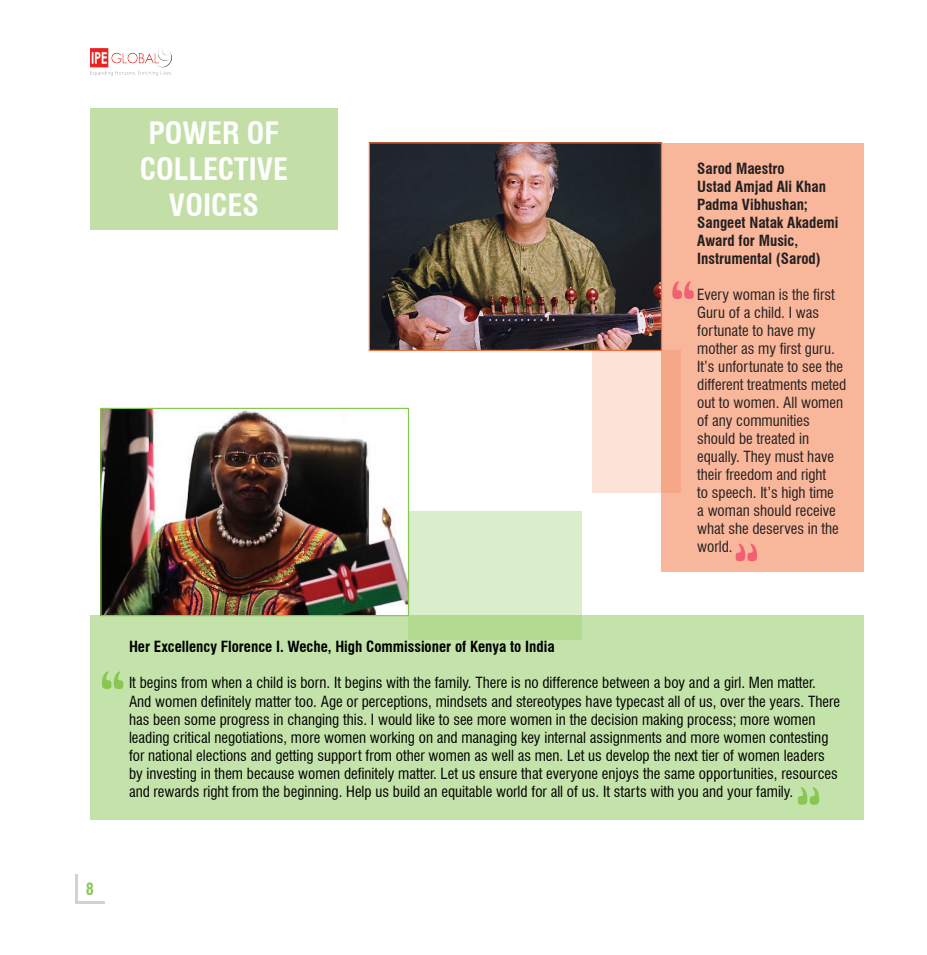
<style>
.page{position:relative;width:927px;height:955px;background:#fff}
.page>*{position:absolute;margin:0;border:0;box-sizing:border-box;transform-origin:0 0}
.t1{font:90px "Aladin";color:#f06173}
.t2{font:90px "Aladin";color:#89c755}
.t3{font:700 condensed 30px/36px "Swiss 721 BT";color:#fff;text-align:center}
.t4{font:700 condensed 16.25px "Swiss 721 BT";color:#89c755}
.t5{font:condensed 15px/18px "Swiss 721 BT";color:#000}
.t6{font:condensed 15px/18px "Swiss 721 BT";color:#231f20}
.t7{font:700 condensed 15px/18px "Swiss 721 BT";color:#231f20}
.t8{font:700 condensed 15px "Swiss 721 BT";color:#000}
</style>
<div class="page">
<img style="left:91px;top:49px;width:80px;height:26px">
<hr style="left:75px;top:900px;width:30px;height:3px;background:#d1d2d4">
<hr style="left:75px;top:874px;width:3px;height:29px;background:#d1d2d4">
<div style="left:662px;top:143px;width:202px;height:428px;background:#f8b69b"></div>
<svg style="left:593px;top:350px;width:88px;height:143px;background:#fad4c4"></svg>
<div style="left:90px;top:108px;width:248px;height:122px;background:#c3dfa7"></div>
<div style="left:90px;top:615px;width:774px;height:204px;background:#c4e3aa"></div>
<svg style="left:409px;top:511px;width:173px;height:128px;background:#d3eac0"></svg>
<img style="left:102px;top:409px;width:305px;height:205px">
<div style="left:100px;top:407px;width:309px;height:209px;border:1px solid #89c755"></div>
<img style="left:371px;top:144px;width:289px;height:205px">
<div style="left:369px;top:142px;width:293px;height:209px;border:1px solid #f26d38"></div>
<p class="t4" style="left:86px;top:878px;width:10px">8</p>
<h2 class="t3" style="left:140px;top:115px;width:150px">POWER OF<br>COLLECTIVE<br>VOICES</h2>
<p class="t7" style="left:697px;top:159px;width:143px">Sarod Maestro<br>Ustad Amjad Ali Khan<br>Padma Vibhushan;<br>Sangeet Natak Akademi<br>Award for Music,<br>Instrumental (Sarod)</p>
<p class="t6" style="left:697px;top:285px;width:151px">Every woman is the first<br>Guru of a child. I was fortunate to have my mother as my first guru.<br>It’s unfortunate to see the different treatments meted out to women. All women of any communities should be treated in equally. They must have their freedom and right<br>to speech. It’s high time<br>a woman should receive what she deserves in the world.</p>
<h1 class="t1" style="left:760px;top:578px;width:28px;rotate:-180deg">“</h1>
<p class="t8" style="left:129px;top:637px;width:427px">Her Excellency Florence I. Weche, High Commissioner of Kenya to India</p>
<p class="t5" style="left:129px;top:673px;width:713px">It begins from when a child is born. It begins with the family. There is no difference between a boy and a girl. Men matter.<br>And women definitely matter too. Age or perceptions, mindsets and stereotypes have typecast all of us, over the years. There has been some progress in changing this. I would like to see more women in the decision making process; more women leading critical negotiations, more women working on and managing key internal assignments and more women contesting for national elections and getting support from other women as well as men. Let us develop the next tier of women leaders by investing in them because women definitely matter. Let us ensure that everyone enjoys the same opportunities, resources and rewards right from the beginning. Help us build an equitable world for all of us. It starts with you and your family.</p>
<h1 class="t2" style="left:823px;top:822px;width:28px;rotate:-180deg">“</h1>
</div>
